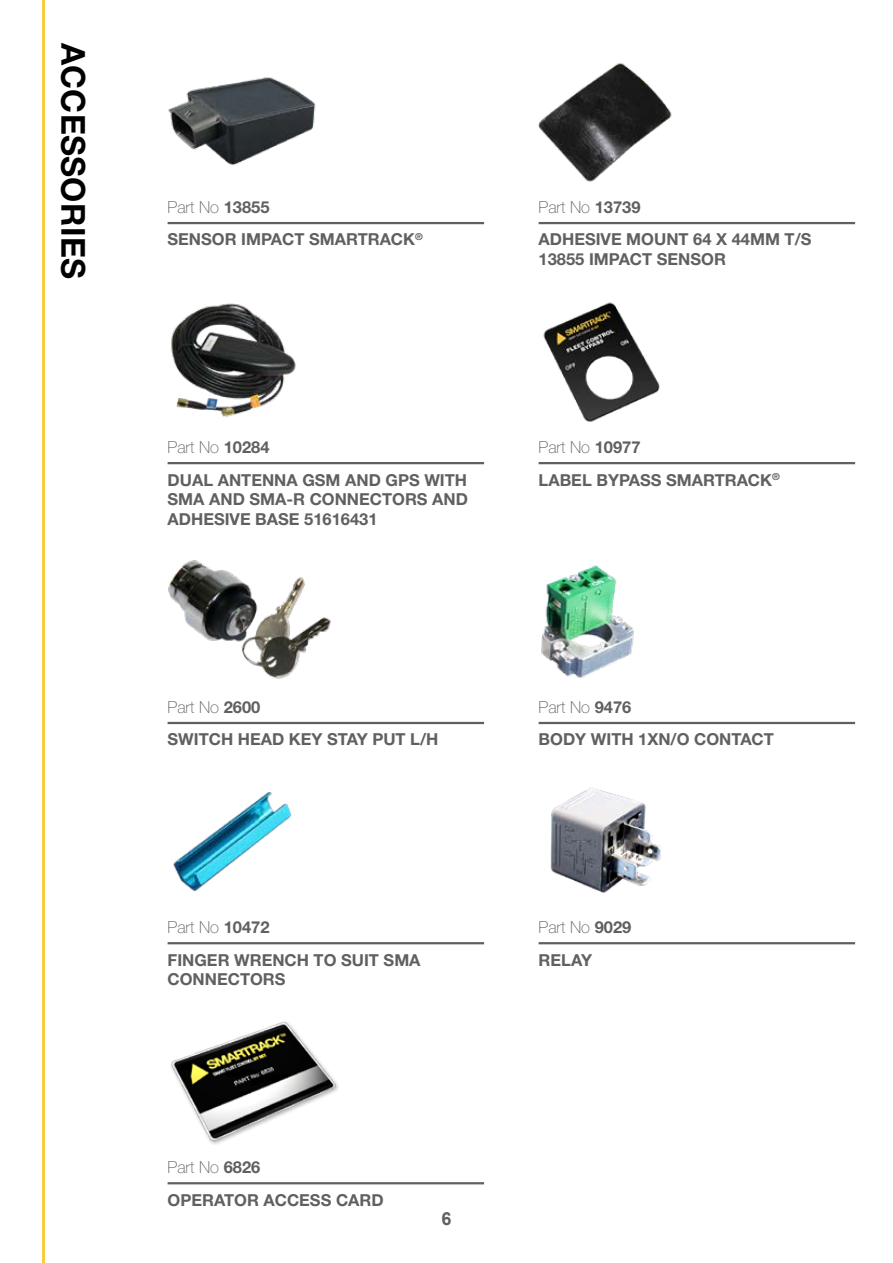
<style>
.page{position:relative;width:893px;height:1263px;background:#fff}
.page>*{position:absolute;margin:0;border:0;box-sizing:border-box;transform-origin:0 0}
.t1{font:700 33px "Helvetica Neue LT Std";letter-spacing:.01em;color:#000}
.t2{font:700 18px "Arial";color:#5f6062}
.t3{font:700 16.5px/32.5px "Helvetica Neue LT Std";color:#5f6062}
.s1{font-weight:100}
</style>
<div class="page">
<hr style="left:43px;top:0;width:2px;height:1263px;background:#faca42">
<hr style="left:168px;top:222px;width:316px;height:2px;background:#5f6062">
<img style="left:168px;top:77px;width:148px;height:89px">
<hr style="left:539px;top:222px;width:316px;height:2px;background:#5f6062">
<img style="left:539px;top:63px;width:133px;height:119px">
<hr style="left:168px;top:462px;width:316px;height:2px;background:#5f6062">
<img style="left:171px;top:303px;width:125px;height:114px">
<hr style="left:539px;top:462px;width:316px;height:2px;background:#5f6062">
<img style="left:543px;top:302px;width:117px;height:120px">
<hr style="left:168px;top:722px;width:316px;height:2px;background:#5f6062">
<img style="left:168px;top:560px;width:163px;height:119px">
<hr style="left:539px;top:722px;width:316px;height:2px;background:#5f6062">
<img style="left:541px;top:565px;width:93px;height:113px">
<hr style="left:168px;top:942px;width:316px;height:2px;background:#5f6062">
<img style="left:173px;top:792px;width:119px;height:99px">
<hr style="left:539px;top:942px;width:316px;height:2px;background:#5f6062">
<img style="left:550px;top:788px;width:111px;height:105px">
<hr style="left:168px;top:1182px;width:316px;height:2px;background:#5f6062">
<img style="left:171px;top:1021px;width:167px;height:124px">
<h1 class="t1" style="left:94px;top:43px;width:238px;rotate:90deg">ACCESSORIES</h1>
<p class="t3" style="left:168px;top:190px;width:257px"><span class="s1">Part No</span> 13855<br>SENSOR IMPACT SMARTRACK<sup>®</sup></p>
<p class="t3" style="left:539px;top:190px;width:274px"><span class="s1">Part No</span> 13739<br>ADHESIVE MOUNT 64 X 44MM T/S</p>
<p class="t3" style="left:539px;top:243px;width:189px">13855 IMPACT SENSOR</p>
<p class="t3" style="left:168px;top:430px;width:301px"><span class="s1">Part No</span> 10284<br>DUAL ANTENNA GSM AND GPS WITH</p>
<p class="t3" style="left:168px;top:489px;width:302px;line-height:19.8px">SMA AND SMA-R CONNECTORS AND<br>ADHESIVE BASE 51616431</p>
<p class="t3" style="left:539px;top:430px;width:243px"><span class="s1">Part No</span> 10977<br>LABEL BYPASS SMARTRACK<sup>®</sup></p>
<p class="t3" style="left:168px;top:690px;width:272px"><span class="s1">Part No</span> 2600<br>SWITCH HEAD KEY STAY PUT L/H</p>
<p class="t3" style="left:539px;top:690px;width:237px"><span class="s1">Part No</span> 9476<br>BODY WITH 1XN/O CONTACT</p>
<p class="t3" style="left:168px;top:910px;width:254px"><span class="s1">Part No</span> 10472<br>FINGER WRENCH TO SUIT SMA</p>
<p class="t3" style="left:168px;top:963px;width:119px">CONNECTORS</p>
<p class="t3" style="left:168px;top:1150px;width:218px"><span class="s1">Part No</span> 6826<br>OPERATOR ACCESS CARD</p>
<p class="t2" style="left:441px;top:1206px;width:12px">6</p>
<p class="t3" style="left:539px;top:910px;width:94px"><span class="s1">Part No</span> 9029<br>RELAY</p>
</div>
